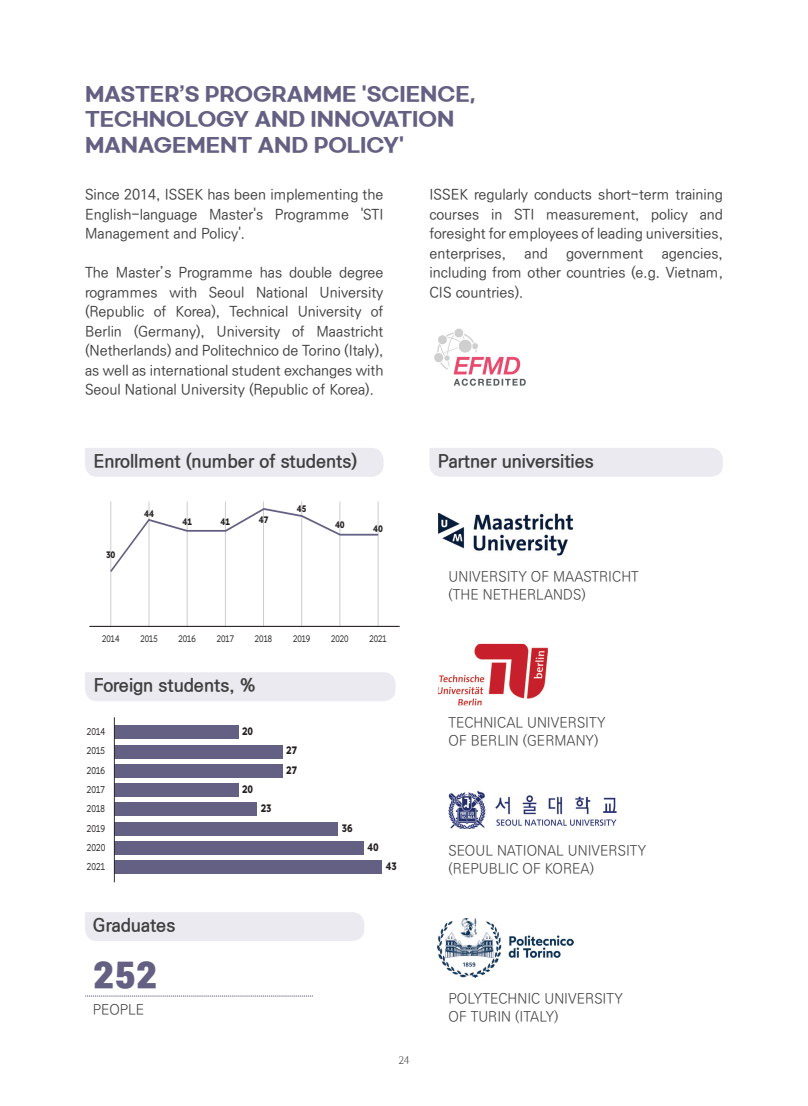
<style>
.page{position:relative;width:808px;height:1106px;background:#fff}
.page>*{position:absolute;margin:0;border:0;box-sizing:border-box;transform-origin:0 0}
.t1{font:900 33.15px "S Core Dream 9";color:#646083}
.t2{font:19.5px "Gmarket Sans TTF Bold";color:#646083}
.t3{font:700 18px "Ko Pub World Dotum";color:#3e3e3f}
.t4{font:500 14.25px/19.5px "Ko Pub World Dotum";color:#3e3e3f;text-align:justify}
.t5{font:300 13.8px "Ko Pub World Dotum";color:#3e3e3f}
.t6{font:700 10.8px/19.4px "HSE Sans";color:#231f20;scale:.84 1}
.t7{font:10.5px "Nanum Myeongjo";color:#3e3e3f}
.t8{font:9.9px/19.4px "HSE Sans";color:#231f20;text-align:justify;scale:.84 1}
.t9{font:9.45px "HSE Sans";color:#231f20;scale:.84 1}
.t10{font:700 9.45px "HSE Sans";color:#231f20;scale:.84 1}
</style>
<div class="page">
<hr style="left:110px;top:501px;width:1px;height:125px;background:#c7c8ca">
<hr style="left:149px;top:501px;width:1px;height:125px;background:#c7c8ca">
<hr style="left:187px;top:501px;width:1px;height:125px;background:#c7c8ca">
<hr style="left:225px;top:501px;width:1px;height:125px;background:#c7c8ca">
<hr style="left:263px;top:501px;width:1px;height:125px;background:#c7c8ca">
<hr style="left:301px;top:501px;width:1px;height:125px;background:#c7c8ca">
<hr style="left:340px;top:501px;width:1px;height:125px;background:#c7c8ca">
<hr style="left:378px;top:501px;width:1px;height:125px;background:#c7c8ca">
<svg style="left:110px;top:507px;width:269px;height:67px"></svg>
<hr style="left:89px;top:626px;width:311px;height:1px;background:#231f20">
<div style="left:114px;top:725px;width:124px;height:14px;background:#646083"></div>
<div style="left:114px;top:860px;width:268px;height:13px;background:#646083"></div>
<div style="left:114px;top:841px;width:250px;height:13px;background:#646083"></div>
<div style="left:114px;top:822px;width:224px;height:13px;background:#646083"></div>
<div style="left:114px;top:803px;width:143px;height:13px;background:#646083"></div>
<div style="left:114px;top:783px;width:124px;height:13px;background:#646083"></div>
<div style="left:114px;top:764px;width:168px;height:13px;background:#646083"></div>
<div style="left:114px;top:745px;width:168px;height:13px;background:#646083"></div>
<hr style="left:114px;top:717px;width:1px;height:165px;background:#231f20">
<img style="left:434px;top:328px;width:92px;height:58px">
<div style="left:85px;top:448px;width:298px;height:29px;background:#eaeaf0"></div>
<div style="left:429px;top:448px;width:294px;height:29px;background:#eaeaf0"></div>
<div style="left:85px;top:672px;width:311px;height:29px;background:#eaeaf0"></div>
<div style="left:85px;top:912px;width:279px;height:29px;background:#eaeaf0"></div>
<svg style="left:85px;top:995px;width:228px;height:1px"></svg>
<img style="left:438px;top:513px;width:135px;height:42px">
<img style="left:438px;top:644px;width:110px;height:61px">
<img style="left:438px;top:918px;width:135px;height:59px">
<img style="left:448px;top:790px;width:169px;height:39px">
<p class="t2" style="left:85px;top:83px;width:392px">MASTER’S PROGRAMME 'SCIENCE,</p>
<p class="t2" style="left:85px;top:108px;width:371px">TECHNOLOGY AND INNOVATION</p>
<p class="t2" style="left:85px;top:134px;width:320px">MANAGEMENT AND POLICY'</p>
<p class="t4" style="left:85px;top:186px;width:300px">Since 2014, ISSEK has been implementing the English-language Master's Programme 'STI Management and Policy'.</p>
<p class="t4" style="left:85px;top:264px;width:300px">The Master’s Programme has double degree rogrammes with Seoul National University (Republic of Korea), Technical University of Berlin (Germany), University of Maastricht (Netherlands) and Politechnico de Torino (Italy), as well as international student exchanges with Seoul National University (Republic of Korea).</p>
<p class="t4" style="left:429px;top:186px;width:295px">ISSEK regularly conducts short-term training courses in STI measurement, policy and foresight for employees of leading universities, enterprises,</p>
<p class="t4" style="left:524px;top:244px;width:25px">and</p>
<p class="t4" style="left:566px;top:244px;width:79px">government</p>
<p class="t4" style="left:429px;top:244px;width:295px;text-indent:232px">agencies, including from other countries (e.g. Vietnam, CIS countries).</p>
<p class="t3" style="left:93px;top:448px;width:265px">Enrollment (number of students)</p>
<p class="t3" style="left:438px;top:448px;width:157px">Partner universities</p>
<p class="t10" style="left:106px;top:548px;width:13px">30</p>
<p class="t10" style="left:144px;top:507px;width:13px">44</p>
<p class="t10" style="left:182px;top:516px;width:13px">41</p>
<p class="t10" style="left:221px;top:516px;width:13px">41</p>
<p class="t10" style="left:259px;top:513px;width:13px">47</p>
<p class="t10" style="left:297px;top:502px;width:13px">45</p>
<p class="t10" style="left:335px;top:519px;width:13px">40</p>
<p class="t10" style="left:373px;top:522px;width:13px">40</p>
<p class="t9" style="left:102px;top:633px;width:22px">2014</p>
<p class="t9" style="left:140px;top:633px;width:22px">2015</p>
<p class="t9" style="left:178px;top:633px;width:22px">2016</p>
<p class="t9" style="left:217px;top:633px;width:22px">2017</p>
<p class="t9" style="left:255px;top:633px;width:22px">2018</p>
<p class="t9" style="left:293px;top:633px;width:22px">2019</p>
<p class="t9" style="left:331px;top:633px;width:22px">2020</p>
<p class="t9" style="left:369px;top:633px;width:22px">2021</p>
<p class="t3" style="left:94px;top:672px;width:163px">Foreign students, %</p>
<p class="t8" style="left:87px;top:722px;width:23px">2014<br>2015<br>2016<br>2017<br>2018<br>2019<br>2020<br>2021</p>
<p class="t6" style="left:242px;top:721px;width:15px">20</p>
<p class="t6" style="left:242px;top:779px;width:15px">20</p>
<p class="t6" style="left:261px;top:799px;width:14px">23</p>
<p class="t6" style="left:286px;top:741px;width:14px">27<br>27</p>
<p class="t3" style="left:93px;top:912px;width:84px">Graduates</p>
<p class="t1" style="left:93px;top:951px;width:66px">252</p>
<p class="t5" style="left:93px;top:1000px;width:53px">PEOPLE</p>
<p class="t6" style="left:342px;top:818px;width:15px">36</p>
<p class="t6" style="left:367px;top:837px;width:15px">40</p>
<p class="t6" style="left:386px;top:856px;width:15px">43</p>
<p class="t7" style="left:398px;top:1054px;width:13px">24</p>
<p class="t5" style="left:449px;top:566px;width:192px">UNIVERSITY OF MAASTRICHT</p>
<p class="t5" style="left:449px;top:584px;width:139px">(THE NETHERLANDS)</p>
<p class="t5" style="left:449px;top:713px;width:158px">TECHNICAL UNIVERSITY</p>
<p class="t5" style="left:449px;top:731px;width:151px">OF BERLIN (GERMANY)</p>
<p class="t5" style="left:449px;top:841px;width:199px">SEOUL NATIONAL UNIVERSITY</p>
<p class="t5" style="left:449px;top:859px;width:147px">(REPUBLIC OF KOREA)</p>
<p class="t5" style="left:449px;top:989px;width:176px">POLYTECHNIC UNIVERSITY</p>
<p class="t5" style="left:449px;top:1007px;width:112px">OF TURIN (ITALY)</p>
</div>
